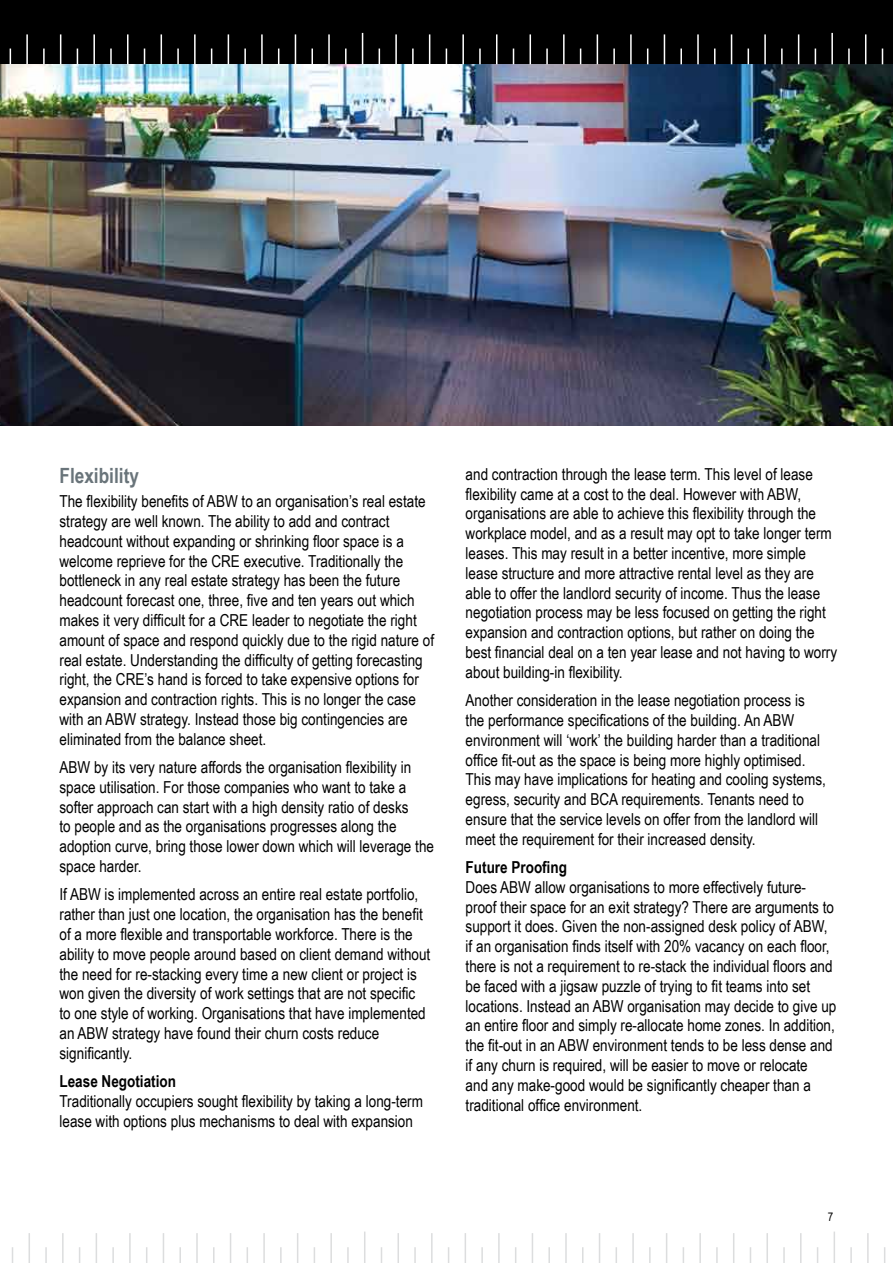
<style>
.page{position:relative;width:893px;height:1263px;background:#fff}
.page>*{position:absolute;margin:0;border:0;box-sizing:border-box;transform-origin:0 0}
.t1{font:700 21px "Arial Narrow";color:#69747a}
.t2{font:16.5px/19.8px "Arial Narrow";color:#000}
.t3{font:700 16.5px "Arial Narrow";color:#000}
.t4{font:12px "Arial Narrow";color:#000}
</style>
<div class="page">
<img style="left:0;top:64px;width:893px;height:361px">
<div style="left:0;top:0;width:893px;height:64px;background:#000"></div>
<hr style="left:26px;top:34px;width:2px;height:30px;background:#fff">
<hr style="left:429px;top:34px;width:1px;height:30px;background:#fff">
<hr style="left:462px;top:34px;width:2px;height:30px;background:#fff">
<hr style="left:496px;top:34px;width:1px;height:30px;background:#fff">
<hr style="left:395px;top:34px;width:2px;height:30px;background:#fff">
<hr style="left:865px;top:34px;width:1px;height:30px;background:#fff">
<hr style="left:328px;top:34px;width:2px;height:30px;background:#fff">
<hr style="left:798px;top:34px;width:1px;height:30px;background:#fff">
<hr style="left:295px;top:34px;width:1px;height:30px;background:#fff">
<hr style="left:764px;top:34px;width:2px;height:30px;background:#fff">
<hr style="left:228px;top:34px;width:1px;height:30px;background:#fff">
<hr style="left:697px;top:34px;width:2px;height:30px;background:#fff">
<hr style="left:261px;top:34px;width:2px;height:30px;background:#fff">
<hr style="left:731px;top:34px;width:1px;height:30px;background:#fff">
<hr style="left:161px;top:34px;width:1px;height:30px;background:#fff">
<hr style="left:630px;top:34px;width:2px;height:30px;background:#fff">
<hr style="left:93px;top:34px;width:2px;height:30px;background:#fff">
<hr style="left:60px;top:34px;width:1px;height:30px;background:#fff">
<hr style="left:127px;top:34px;width:1px;height:30px;background:#fff">
<hr style="left:563px;top:34px;width:2px;height:30px;background:#fff">
<hr style="left:194px;top:34px;width:2px;height:30px;background:#fff">
<hr style="left:664px;top:34px;width:1px;height:30px;background:#fff">
<hr style="left:597px;top:34px;width:1px;height:30px;background:#fff">
<hr style="left:529px;top:34px;width:2px;height:30px;background:#fff">
<svg style="left:479px;top:49px;width:2px;height:15px"></svg>
<svg style="left:412px;top:49px;width:2px;height:15px"></svg>
<svg style="left:882px;top:49px;width:1px;height:15px"></svg>
<svg style="left:345px;top:49px;width:2px;height:15px"></svg>
<svg style="left:815px;top:49px;width:1px;height:15px"></svg>
<svg style="left:278px;top:49px;width:1px;height:15px"></svg>
<svg style="left:748px;top:49px;width:1px;height:15px"></svg>
<svg style="left:513px;top:49px;width:1px;height:15px"></svg>
<svg style="left:379px;top:49px;width:1px;height:15px"></svg>
<svg style="left:848px;top:49px;width:2px;height:15px"></svg>
<svg style="left:311px;top:49px;width:2px;height:15px"></svg>
<svg style="left:781px;top:49px;width:2px;height:15px"></svg>
<svg style="left:144px;top:49px;width:1px;height:15px"></svg>
<svg style="left:613px;top:49px;width:2px;height:15px"></svg>
<svg style="left:77px;top:49px;width:1px;height:15px"></svg>
<svg style="left:546px;top:49px;width:2px;height:15px"></svg>
<svg style="left:10px;top:49px;width:1px;height:15px"></svg>
<svg style="left:244px;top:49px;width:2px;height:15px"></svg>
<svg style="left:714px;top:49px;width:1px;height:15px"></svg>
<svg style="left:211px;top:49px;width:1px;height:15px"></svg>
<svg style="left:680px;top:49px;width:2px;height:15px"></svg>
<svg style="left:177px;top:49px;width:2px;height:15px"></svg>
<svg style="left:647px;top:49px;width:1px;height:15px"></svg>
<svg style="left:110px;top:49px;width:2px;height:15px"></svg>
<svg style="left:580px;top:49px;width:1px;height:15px"></svg>
<svg style="left:43px;top:49px;width:2px;height:15px"></svg>
<hr style="left:362px;top:33px;width:1px;height:31px;background:#fff">
<hr style="left:831px;top:33px;width:2px;height:31px;background:#fff">
<svg style="left:446px;top:49px;width:1px;height:15px"></svg>
<hr style="left:29px;top:1233px;width:1px;height:30px;background:#dcddde">
<hr style="left:431px;top:1233px;width:2px;height:30px;background:#dcddde">
<hr style="left:498px;top:1233px;width:2px;height:30px;background:#dcddde">
<hr style="left:397px;top:1233px;width:2px;height:30px;background:#dcddde">
<hr style="left:867px;top:1233px;width:2px;height:30px;background:#dcddde">
<hr style="left:330px;top:1233px;width:2px;height:30px;background:#dcddde">
<hr style="left:800px;top:1233px;width:1px;height:30px;background:#dcddde">
<hr style="left:297px;top:1233px;width:1px;height:30px;background:#dcddde">
<hr style="left:766px;top:1233px;width:2px;height:30px;background:#dcddde">
<hr style="left:230px;top:1233px;width:1px;height:30px;background:#dcddde">
<hr style="left:699px;top:1233px;width:2px;height:30px;background:#dcddde">
<hr style="left:263px;top:1233px;width:2px;height:30px;background:#dcddde">
<hr style="left:733px;top:1233px;width:1px;height:30px;background:#dcddde">
<hr style="left:163px;top:1233px;width:1px;height:30px;background:#dcddde">
<hr style="left:632px;top:1233px;width:2px;height:30px;background:#dcddde">
<hr style="left:96px;top:1233px;width:1px;height:30px;background:#dcddde">
<hr style="left:129px;top:1233px;width:2px;height:30px;background:#dcddde">
<hr style="left:565px;top:1233px;width:2px;height:30px;background:#dcddde">
<hr style="left:196px;top:1233px;width:2px;height:30px;background:#dcddde">
<hr style="left:666px;top:1233px;width:1px;height:30px;background:#dcddde">
<hr style="left:599px;top:1233px;width:1px;height:30px;background:#dcddde">
<hr style="left:465px;top:1233px;width:1px;height:30px;background:#dcddde">
<hr style="left:532px;top:1233px;width:1px;height:30px;background:#dcddde">
<svg style="left:481px;top:1247px;width:2px;height:16px"></svg>
<svg style="left:414px;top:1247px;width:2px;height:16px"></svg>
<svg style="left:884px;top:1247px;width:1px;height:16px"></svg>
<svg style="left:347px;top:1247px;width:2px;height:16px"></svg>
<svg style="left:817px;top:1247px;width:1px;height:16px"></svg>
<svg style="left:280px;top:1247px;width:2px;height:16px"></svg>
<svg style="left:750px;top:1247px;width:1px;height:16px"></svg>
<svg style="left:515px;top:1247px;width:1px;height:16px"></svg>
<svg style="left:381px;top:1247px;width:1px;height:16px"></svg>
<svg style="left:850px;top:1247px;width:2px;height:16px"></svg>
<svg style="left:314px;top:1247px;width:1px;height:16px"></svg>
<svg style="left:783px;top:1247px;width:2px;height:16px"></svg>
<svg style="left:146px;top:1247px;width:1px;height:16px"></svg>
<svg style="left:616px;top:1247px;width:1px;height:16px"></svg>
<svg style="left:79px;top:1247px;width:1px;height:16px"></svg>
<svg style="left:548px;top:1247px;width:2px;height:16px"></svg>
<svg style="left:12px;top:1247px;width:1px;height:16px"></svg>
<svg style="left:247px;top:1247px;width:1px;height:16px"></svg>
<svg style="left:716px;top:1247px;width:2px;height:16px"></svg>
<svg style="left:213px;top:1247px;width:2px;height:16px"></svg>
<svg style="left:683px;top:1247px;width:1px;height:16px"></svg>
<svg style="left:179px;top:1247px;width:2px;height:16px"></svg>
<svg style="left:649px;top:1247px;width:2px;height:16px"></svg>
<svg style="left:112px;top:1247px;width:2px;height:16px"></svg>
<svg style="left:582px;top:1247px;width:1px;height:16px"></svg>
<svg style="left:45px;top:1247px;width:2px;height:16px"></svg>
<hr style="left:364px;top:1231px;width:1px;height:32px;background:#dcddde">
<hr style="left:834px;top:1231px;width:1px;height:32px;background:#dcddde">
<svg style="left:448px;top:1247px;width:1px;height:16px"></svg>
<hr style="left:62px;top:1233px;width:2px;height:30px;background:#dcddde">
<p class="t1" style="left:60px;top:460px;width:81px">Flexibility</p>
<p class="t2" style="left:60px;top:491px;width:376px">The flexibility benefits of ABW to an organisation’s real estate strategy are well known. The ability to add and contract headcount without expanding or shrinking floor space is a welcome reprieve for the CRE executive. Traditionally the bottleneck in any real estate strategy has been the future headcount forecast one, three, five and ten years out which makes it very difficult for a CRE leader to negotiate the right amount of space and respond quickly due to the rigid nature of real estate. Understanding the difficulty of getting forecasting right, the CRE’s hand is forced to take expensive options for expansion and contraction rights. This is no longer the case with an ABW strategy. Instead those big contingencies are eliminated from the balance sheet.</p>
<p class="t2" style="left:60px;top:757px;width:376px">ABW by its very nature affords the organisation flexibility in space utilisation. For those companies who want to take a softer approach can start with a high density ratio of desks<br>to people and as the organisations progresses along the adoption curve, bring those lower down which will leverage the space harder.</p>
<p class="t2" style="left:60px;top:884px;width:372px">If ABW is implemented across an entire real estate portfolio, rather than just one location, the organisation has the benefit of a more flexible and transportable workforce. There is the ability to move people around based on client demand without the need for re-stacking every time a new client or project is won given the diversity of work settings that are not specific to one style of working. Organisations that have implemented an ABW strategy have found their churn costs reduce significantly.</p>
<p class="t3" style="left:60px;top:1069px;width:118px">Lease Negotiation</p>
<p class="t2" style="left:60px;top:1090px;width:365px">Traditionally occupiers sought flexibility by taking a long-term lease with options plus mechanisms to deal with expansion</p>
<p class="t2" style="left:466px;top:463px;width:373px">and contraction through the lease term. This level of lease flexibility came at a cost to the deal. However with ABW, organisations are able to achieve this flexibility through the workplace model, and as a result may opt to take longer term leases. This may result in a better incentive, more simple lease structure and more attractive rental level as they are able to offer the landlord security of income. Thus the lease negotiation process may be less focused on getting the right expansion and contraction options, but rather on doing the best financial deal on a ten year lease and not having to worry about building-in flexibility.</p>
<p class="t2" style="left:466px;top:690px;width:362px">Another consideration in the lease negotiation process is the performance specifications of the building. An ABW environment will ‘work’ the building harder than a traditional office fit-out as the space is being more highly optimised.<br>This may have implications for heating and cooling systems, egress, security and BCA requirements. Tenants need to ensure that the service levels on offer from the landlord will meet the requirement for their increased density.</p>
<p class="t3" style="left:466px;top:855px;width:103px">Future Proofing</p>
<p class="t2" style="left:466px;top:876px;width:372px">Does ABW allow organisations to more effectively future&shy;proof their space for an exit strategy? There are arguments to support it does. Given the non-assigned desk policy of ABW, if an organisation finds itself with 20% vacancy on each floor, there is not a requirement to re-stack the individual floors and be faced with a jigsaw puzzle of trying to fit teams into set locations. Instead an ABW organisation may decide to give up an entire floor and simply re-allocate home zones. In addition, the fit-out in an ABW environment tends to be less dense and if any churn is required, will be easier to move or relocate<br>and any make-good would be significantly cheaper than a traditional office environment.</p>
<p class="t4" style="left:828px;top:1208px;width:7px">7</p>
</div>
